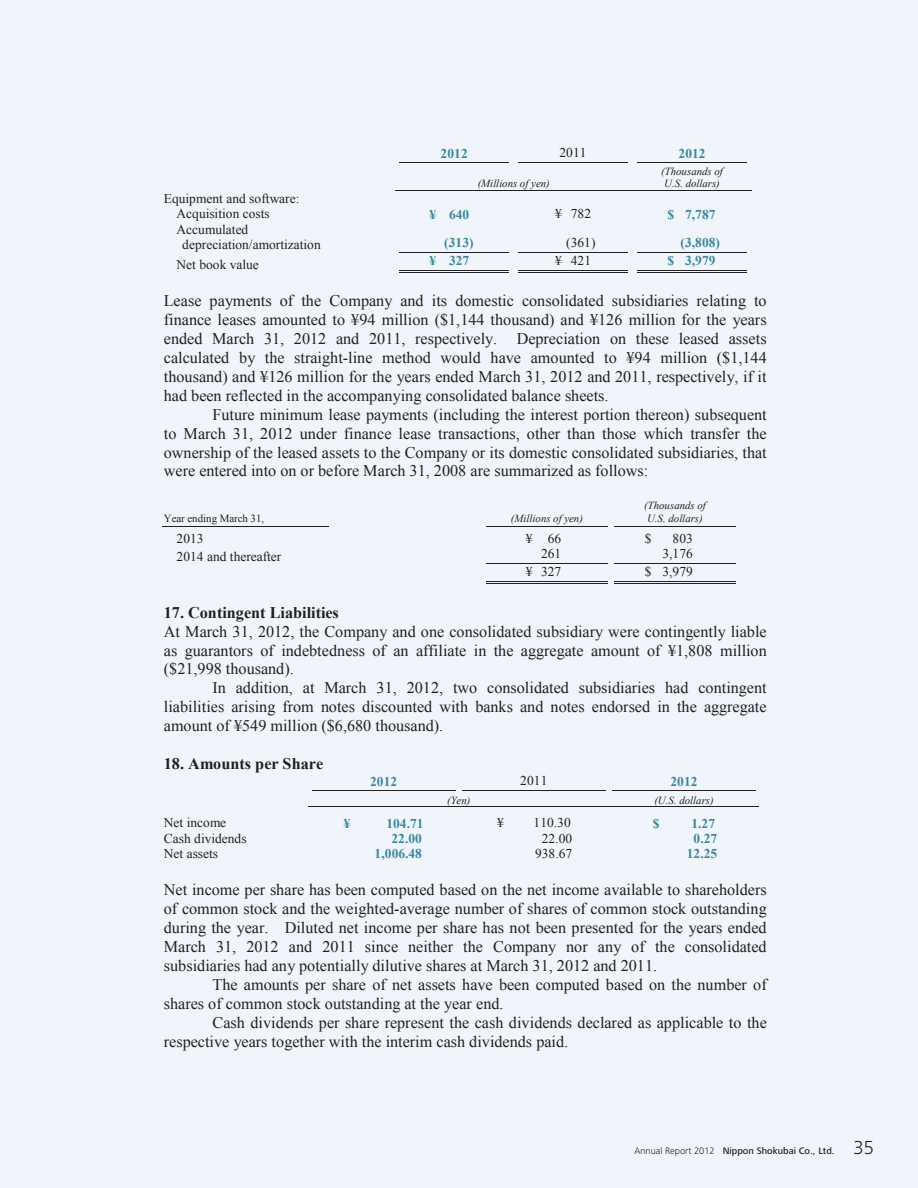
<style>
.page{position:relative;width:918px;height:1188px;background:#eff5fb}
.page>*{position:absolute;margin:0;border:0;box-sizing:border-box;transform-origin:0 0}
.t1{font:16.2px/18.9px "Times New Roman";color:#231f20;text-align:justify}
.t2{font:700 16.2px "Times New Roman";color:#231f20}
.t3{font:13.5px/15.6px "Times New Roman";color:#231f20}
.t4{font:700 13.5px "Times New Roman";letter-spacing:.005em;color:#3a879b}
.t5{font:italic 10.8px/12.5px "Times New Roman";color:#231f20}
.t6{font:10.8px "Times New Roman";letter-spacing:-.005em;color:#231f20}
.t7{font:500 9.75px "Frutiger Next LT";color:#231f20}
.s1{font-weight:300}
.s2{font-weight:300;font-size:19.5px}
</style>
<div class="page">
<hr style="left:399px;top:162px;width:110px;height:1px;background:#231f20">
<hr style="left:518px;top:162px;width:110px;height:1px;background:#231f20">
<hr style="left:637px;top:162px;width:110px;height:1px;background:#231f20">
<hr style="left:395px;top:190px;width:119px;height:1px;background:#231f20">
<hr style="left:514px;top:190px;width:119px;height:1px;background:#231f20">
<hr style="left:633px;top:190px;width:119px;height:1px;background:#231f20">
<hr style="left:399px;top:252px;width:110px;height:1px;background:#231f20">
<hr style="left:518px;top:252px;width:110px;height:1px;background:#231f20">
<hr style="left:637px;top:252px;width:110px;height:1px;background:#231f20">
<hr style="left:399px;top:272px;width:110px;height:1px;background:#231f20">
<hr style="left:399px;top:270px;width:110px;height:1px;background:#231f20">
<hr style="left:518px;top:272px;width:110px;height:1px;background:#231f20">
<hr style="left:518px;top:270px;width:110px;height:1px;background:#231f20">
<hr style="left:637px;top:272px;width:110px;height:1px;background:#231f20">
<hr style="left:637px;top:270px;width:110px;height:1px;background:#231f20">
<hr style="left:162px;top:526px;width:166px;height:1px;background:#231f20">
<hr style="left:486px;top:526px;width:121px;height:1px;background:#231f20">
<hr style="left:614px;top:526px;width:122px;height:1px;background:#231f20">
<hr style="left:486px;top:563px;width:121px;height:1px;background:#231f20">
<hr style="left:614px;top:563px;width:122px;height:1px;background:#231f20">
<hr style="left:486px;top:583px;width:121px;height:1px;background:#231f20">
<hr style="left:486px;top:581px;width:121px;height:1px;background:#231f20">
<hr style="left:614px;top:583px;width:122px;height:1px;background:#231f20">
<hr style="left:614px;top:581px;width:122px;height:1px;background:#231f20">
<hr style="left:312px;top:790px;width:143px;height:1px;background:#231f20">
<hr style="left:462px;top:790px;width:144px;height:1px;background:#231f20">
<hr style="left:612px;top:790px;width:144px;height:1px;background:#231f20">
<hr style="left:309px;top:806px;width:150px;height:1px;background:#231f20">
<hr style="left:460px;top:806px;width:149px;height:1px;background:#231f20">
<hr style="left:610px;top:806px;width:149px;height:1px;background:#231f20">
<p class="t3" style="left:177px;top:190px;width:124px;text-indent:-13px">Equipment and software:<br>Acquisition costs</p>
<p class="t3" style="left:182px;top:221px;width:140px;text-indent:-6px">Accumulated depreciation/amortization</p>
<p class="t4" style="left:441px;top:144px;width:29px">2012</p>
<p class="t3" style="left:560px;top:145px;width:29px">2011</p>
<p class="t4" style="left:679px;top:144px;width:29px">2012</p>
<p class="t5" style="left:478px;top:177px;width:74px">(Millions of yen)</p>
<p class="t5" style="left:661px;top:165px;width:63px">(Thousands of<br>U.S. dollars)</p>
<p class="t4" style="left:430px;top:205px;width:41px">¥ 640</p>
<p class="t3" style="left:555px;top:206px;width:38px">¥ 782</p>
<p class="t4" style="left:668px;top:205px;width:50px">$ 7,787</p>
<p class="t4" style="left:444px;top:234px;width:31px">(313)</p>
<p class="t3" style="left:566px;top:235px;width:31px">(361)</p>
<p class="t4" style="left:681px;top:234px;width:41px">(3,808)</p>
<p class="t3" style="left:177px;top:257px;width:84px">Net book value</p>
<p class="t4" style="left:430px;top:252px;width:41px">¥ 327</p>
<p class="t3" style="left:555px;top:253px;width:38px">¥ 421</p>
<p class="t4" style="left:668px;top:252px;width:50px">$ 3,979</p>
<p class="t1" style="left:164px;top:291px;width:604px">Lease payments of the Company and its domestic consolidated subsidiaries relating to finance leases amounted to ¥94 million ($1,144 thousand) and ¥126 million for the years ended March 31, 2012 and 2011, respectively. Depreciation on these leased assets calculated by the straight-line method would have amounted to ¥94 million ($1,144 thousand) and ¥126 million for the years ended March 31, 2012 and 2011, respectively, if it had been reflected in the accompanying consolidated balance sheets.</p>
<p class="t1" style="left:164px;top:405px;width:604px;text-indent:49px">Future minimum lease payments (including the interest portion thereon) subsequent to March 31, 2012 under finance lease transactions, other than those which transfer the ownership of the leased assets to the Company or its domestic consolidated subsidiaries, that were entered into on or before March 31, 2008 are summarized as follows:</p>
<p class="t6" style="left:164px;top:511px;width:102px">Year ending March 31,</p>
<p class="t5" style="left:511px;top:512px;width:74px">(Millions of yen)</p>
<p class="t5" style="left:644px;top:499px;width:63px">(Thousands of<br>U.S. dollars)</p>
<p class="t3" style="left:177px;top:530px;width:29px">2013</p>
<p class="t3" style="left:526px;top:530px;width:37px">¥ 66</p>
<p class="t3" style="left:645px;top:530px;width:8px">$</p>
<p class="t3" style="left:673px;top:530px;width:22px">803</p>
<p class="t3" style="left:177px;top:548px;width:106px">2014 and thereafter</p>
<p class="t3" style="left:541px;top:546px;width:22px">261</p>
<p class="t3" style="left:662px;top:546px;width:32px">3,176</p>
<p class="t3" style="left:526px;top:564px;width:37px">¥ 327</p>
<p class="t3" style="left:645px;top:564px;width:50px">$ 3,979</p>
<p class="t2" style="left:164px;top:601px;width:176px">17. Contingent Liabilities</p>
<p class="t1" style="left:164px;top:622px;width:604px">At March 31, 2012, the Company and one consolidated subsidiary were contingently liable as guarantors of indebtedness of an affiliate in the aggregate amount of ¥1,808 million ($21,998 thousand).</p>
<p class="t1" style="left:164px;top:678px;width:604px;text-indent:49px">In addition, at March 31, 2012, two consolidated subsidiaries had contingent liabilities arising from notes discounted with banks and notes endorsed in the aggregate amount of ¥549 million ($6,680 thousand).</p>
<p class="t2" style="left:164px;top:753px;width:161px">18. Amounts per Share</p>
<p class="t4" style="left:370px;top:772px;width:29px">2012</p>
<p class="t3" style="left:520px;top:773px;width:29px">2011</p>
<p class="t4" style="left:670px;top:772px;width:29px">2012</p>
<p class="t5" style="left:447px;top:793px;width:25px">(Yen)</p>
<p class="t5" style="left:654px;top:793px;width:61px">(U.S. dollars)</p>
<p class="t3" style="left:164px;top:815px;width:64px">Net income</p>
<p class="t4" style="left:344px;top:814px;width:8px">¥</p>
<p class="t4" style="left:386px;top:814px;width:39px">104.71</p>
<p class="t3" style="left:497px;top:815px;width:8px">¥</p>
<p class="t3" style="left:534px;top:815px;width:39px">110.30</p>
<p class="t4" style="left:653px;top:814px;width:8px">$</p>
<p class="t4" style="left:691px;top:814px;width:25px">1.27</p>
<p class="t3" style="left:164px;top:830px;width:84px">Cash dividends</p>
<p class="t4" style="left:392px;top:829px;width:32px">22.00</p>
<p class="t3" style="left:542px;top:830px;width:32px">22.00</p>
<p class="t4" style="left:694px;top:829px;width:25px">0.27</p>
<p class="t3" style="left:164px;top:846px;width:56px">Net assets</p>
<p class="t4" style="left:375px;top:845px;width:49px">1,006.48</p>
<p class="t3" style="left:535px;top:846px;width:39px">938.67</p>
<p class="t4" style="left:687px;top:845px;width:32px">12.25</p>
<p class="t1" style="left:164px;top:880px;width:604px">Net income per share has been computed based on the net income available to shareholders of common stock and the weighted-average number of shares of common stock outstanding during the year. Diluted net income per share has not been presented for the years ended March 31, 2012 and 2011 since neither the Company nor any of the consolidated subsidiaries had any potentially dilutive shares at March 31, 2012 and 2011.</p>
<p class="t1" style="left:164px;top:975px;width:604px;text-indent:49px">The amounts per share of net assets have been computed based on the number of shares of common stock outstanding at the year end.</p>
<p class="t1" style="left:164px;top:1012px;width:605px;text-indent:49px">Cash dividends per share represent the cash dividends declared as applicable to the respective years together with the interim cash dividends paid.</p>
<p class="t7" style="left:634px;top:1145px;width:241px"><span class="s1">Annual Report 2012</span> Nippon Shokubai Co., Ltd. <span class="s2">35</span></p>
</div>
